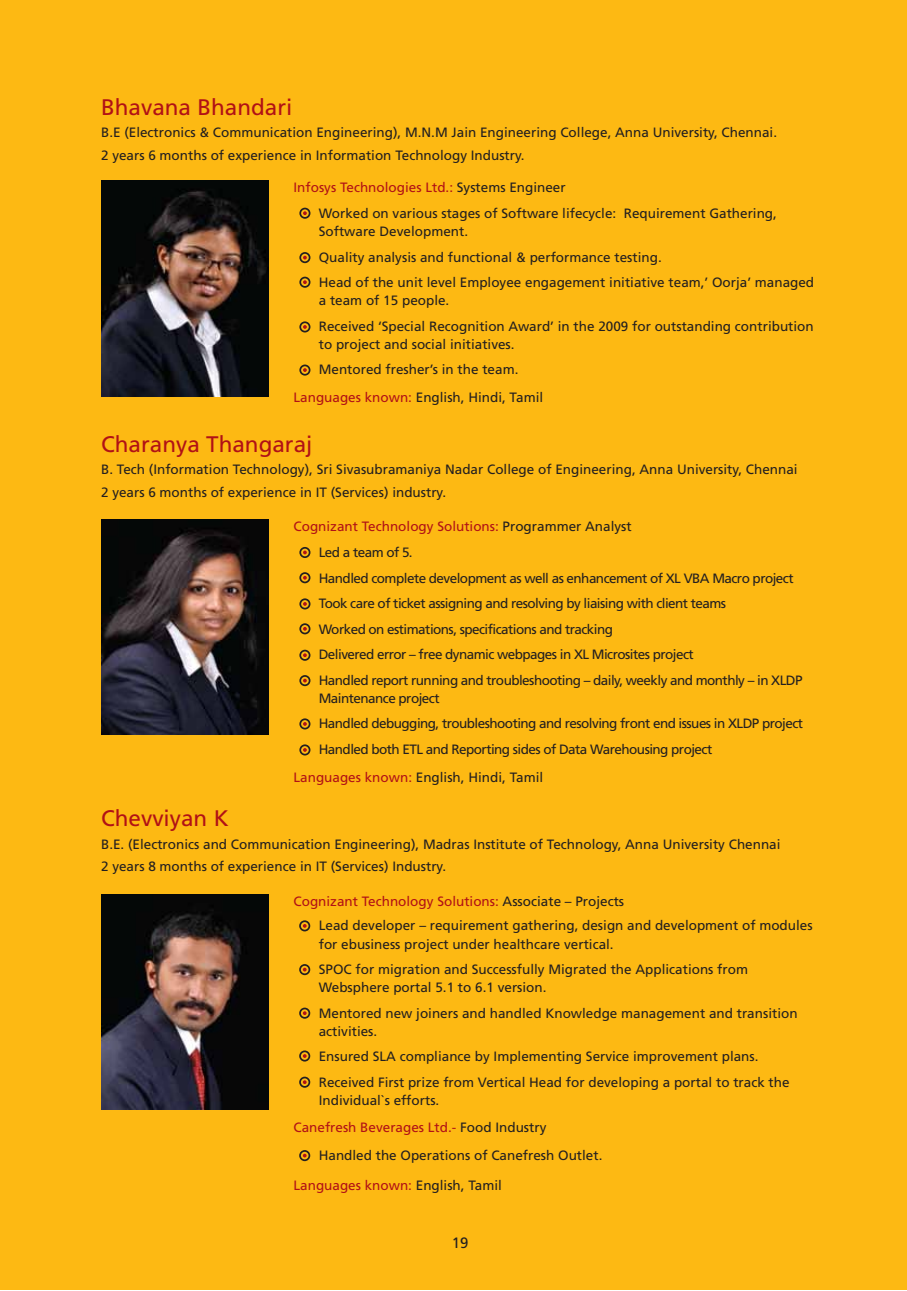
<style>
.page{position:relative;width:907px;height:1291px;background:#fff}
.page>*{position:absolute;margin:0;border:0;box-sizing:border-box;transform-origin:0 0}
.t1{font:22.5px "Frutiger";color:#b11116}
.t2{font:15px "Frutiger";color:#231f20}
.t3{font:13.5px/18px "Frutiger";color:#231f20}
.t4{font:13.5px/25.5px "Frutiger";letter-spacing:-.04em;color:#231f20}
.t5{font:13.5px "Frutiger";color:#b11116}
.s1{color:#231f20}
.s2{color:#b11116}
</style>
<div class="page">
<div style="left:1px;top:1px;width:905px;height:1288px;background:#fdb913"></div>
<svg style="left:299px;top:208px;width:11px;height:11px"></svg>
<svg style="left:299px;top:252px;width:11px;height:11px"></svg>
<svg style="left:299px;top:321px;width:11px;height:11px"></svg>
<svg style="left:299px;top:276px;width:11px;height:12px"></svg>
<svg style="left:299px;top:364px;width:11px;height:11px"></svg>
<svg style="left:299px;top:547px;width:11px;height:11px"></svg>
<svg style="left:299px;top:675px;width:11px;height:11px"></svg>
<svg style="left:299px;top:718px;width:11px;height:11px"></svg>
<svg style="left:299px;top:744px;width:11px;height:11px"></svg>
<svg style="left:299px;top:649px;width:11px;height:11px"></svg>
<svg style="left:299px;top:623px;width:11px;height:11px"></svg>
<svg style="left:299px;top:598px;width:11px;height:11px"></svg>
<svg style="left:299px;top:572px;width:11px;height:11px"></svg>
<svg style="left:299px;top:920px;width:11px;height:11px"></svg>
<svg style="left:299px;top:964px;width:11px;height:10px"></svg>
<svg style="left:299px;top:1007px;width:11px;height:11px"></svg>
<svg style="left:299px;top:1050px;width:11px;height:11px"></svg>
<svg style="left:299px;top:1076px;width:11px;height:11px"></svg>
<svg style="left:299px;top:1150px;width:11px;height:10px"></svg>
<img style="left:101px;top:181px;width:167px;height:215px">
<img style="left:101px;top:519px;width:167px;height:215px">
<img style="left:101px;top:894px;width:167px;height:215px">
<p class="t1" style="left:101px;top:93px;width:193px">Bhavana Bhandari</p>
<p class="t3" style="left:101px;top:121px;width:677px;line-height:22.5px">B.E (Electronics &amp; Communication Engineering), M.N.M Jain Engineering College, Anna University, Chennai.<br>2 years 6 months of experience in Information Technology Industry.</p>
<p class="t5" style="left:293px;top:180px;width:274px">Infosys Technologies Ltd.: <span class="s1">Systems Engineer</span></p>
<p class="t3" style="left:319px;top:204px;width:459px">Worked on various stages of Software lifecycle: Requirement Gathering,<br>Software Development.</p>
<p class="t3" style="left:319px;top:244px;width:497px;line-height:25.5px">Quality analysis and functional &amp; performance testing.<br>Head of the unit level Employee engagement initiative team,’ Oorja’ managed</p>
<p class="t3" style="left:319px;top:287px;width:496px;line-height:25.5px">a team of 15 people.<br>Received ‘Special Recognition Award’ in the 2009 for outstanding contribution</p>
<p class="t3" style="left:319px;top:331px;width:201px;line-height:25.5px">to project and social initiatives.<br>Mentored fresher’s in the team.</p>
<p class="t3" style="left:293px;top:388px;width:251px"><span class="s2">Languages known:</span> English, Hindi, Tamil</p>
<p class="t1" style="left:101px;top:430px;width:213px">Charanya Thangaraj</p>
<p class="t3" style="left:101px;top:458px;width:698px;line-height:22.5px">B. Tech (Information Technology), Sri Sivasubramaniya Nadar College of Engineering, Anna University, Chennai<br>2 years 6 months of experience in IT (Services) industry.</p>
<p class="t5" style="left:293px;top:518px;width:340px">Cognizant Technology Solutions: <span class="s1">Programmer Analyst</span></p>
<p class="t4" style="left:319px;top:539px;width:485px">Led a team of 5.<br>Handled complete development as well as enhancement of XL VBA Macro project Took care of ticket assigning and resolving by liaising with client teams<br>Worked on estimations, specifications and tracking<br>Delivered error – free dynamic webpages in XL Microsites project<br>Handled report running and troubleshooting – daily, weekly and monthly – in XLDP</p>
<p class="t4" style="left:319px;top:685px;width:486px">Maintenance project<br>Handled debugging, troubleshooting and resolving front end issues in XLDP project<br>Handled both ETL and Reporting sides of Data Warehousing project</p>
<p class="t3" style="left:293px;top:767px;width:251px"><span class="s2">Languages known:</span> English, Hindi, Tamil</p>
<p class="t1" style="left:101px;top:805px;width:129px">Chevviyan K</p>
<p class="t3" style="left:101px;top:832px;width:681px;line-height:22.5px">B.E. (Electronics and Communication Engineering), Madras Institute of Technology, Anna University Chennai<br>2 years 8 months of experience in IT (Services) Industry.</p>
<p class="t5" style="left:293px;top:892px;width:332px">Cognizant Technology Solutions: <span class="s1">Associate – Projects</span></p>
<p class="t3" style="left:319px;top:916px;width:495px">Lead developer – requirement gathering, design and development of modules for ebusiness project under healthcare vertical.</p>
<p class="t3" style="left:319px;top:959px;width:431px">SPOC for migration and Successfully Migrated the Applications from<br>Websphere portal 5.1 to 6.1 version.</p>
<p class="t3" style="left:319px;top:1003px;width:480px">Mentored new joiners and handled Knowledge management and transition activities.</p>
<p class="t3" style="left:319px;top:1043px;width:472px;line-height:25.5px">Ensured SLA compliance by Implementing Service improvement plans.<br>Received First prize from Vertical Head for developing a portal to track the</p>
<p class="t3" style="left:319px;top:1090px;width:122px">Individual`s efforts.</p>
<p class="t3" style="left:319px;top:1112px;width:285px;line-height:28.5px;text-indent:-25px"><span class="s2">Canefresh Beverages Ltd.-</span> Food Industry<br>Handled the Operations of Canefresh Outlet.</p>
<p class="t5" style="left:293px;top:1176px;width:210px">Languages known: <span class="s1">English, Tamil</span></p>
<p class="t2" style="left:452px;top:1233px;width:18px">19</p>
</div>
